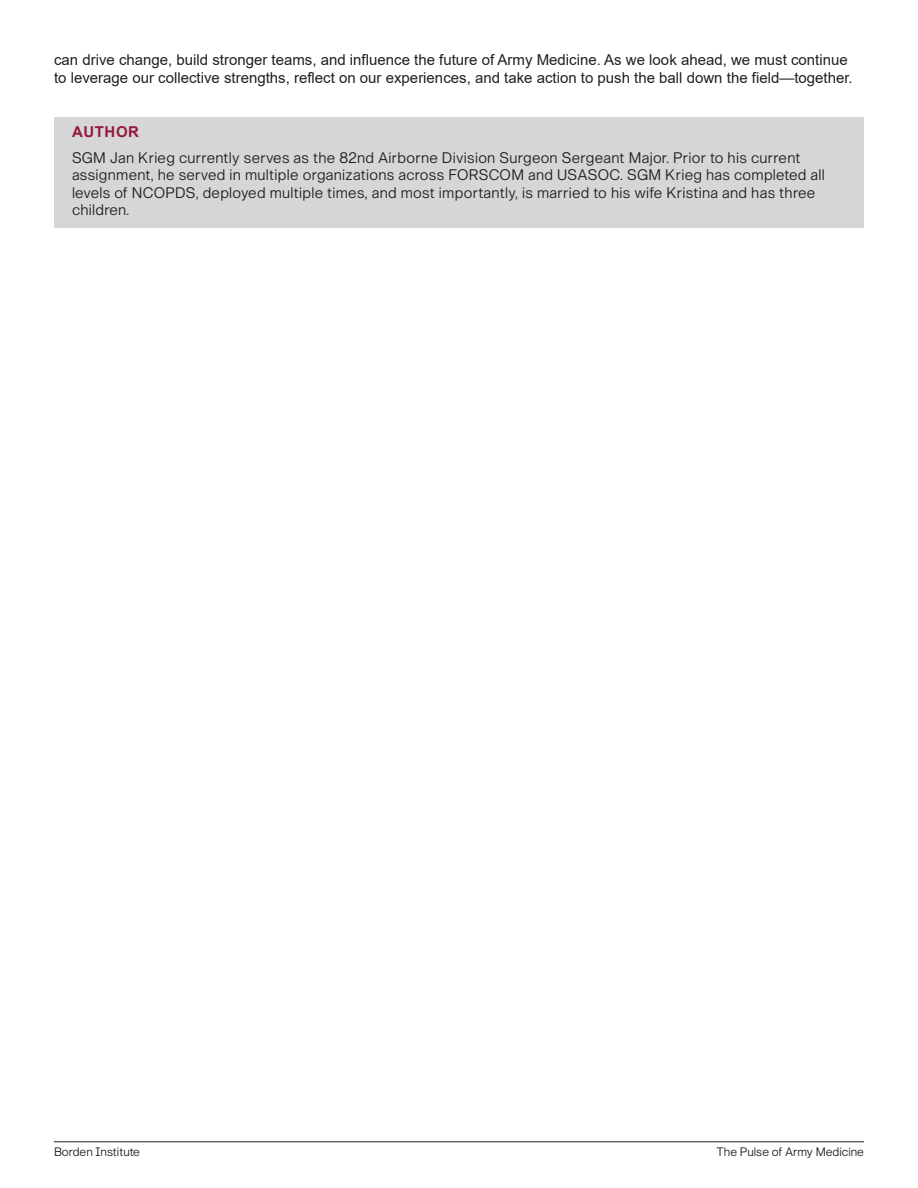
<style>
.page{position:relative;width:918px;height:1188px;background:#fff}
.page>*{position:absolute;margin:0;border:0;box-sizing:border-box;transform-origin:0 0}
.Author_credentials__P{font:15px/17.2px "G.I. 400";letter-spacing:.02em;color:#231f20}
.Text__P{font:15px/18px "Arial";color:#231f20}
.t1{font:700 15px "Arial";letter-spacing:.035em;color:#95193a}
.t2{font:12px "G.I. 400";color:#231f20}
</style>
<div class="page">
<hr style="left:54px;top:1141px;width:810px;height:1px;background:#231f20">
<div style="left:54px;top:117px;width:810px;height:23px;background:#d6d5d7"></div>
<div style="left:54px;top:140px;width:810px;height:88px;background:#d6d5d7"></div>
<p class="Text__P" style="left:54px;top:51px;width:800px">can drive change, build stronger teams, and influence the future of Army Medicine. As we look ahead, we must continue to leverage our collective strengths, reflect on our experiences, and take action to push the ball down the field—together.</p>
<h2 class="t1" style="left:72px;top:121px;width:68px">AUTHOR</h2>
<p class="Author_credentials__P" style="left:72px;top:149px;width:754px">SGM Jan Krieg currently serves as the 82nd Airborne Division Surgeon Sergeant Major. Prior to his current assignment, he served in multiple organizations across FORSCOM and USASOC. SGM Krieg has completed all levels of NCOPDS, deployed multiple times, and most importantly, is married to his wife Kristina and has three children.</p>
<p class="t2" style="left:54px;top:1144px;width:87px">Borden Institute</p>
<p class="t2" style="left:717px;top:1144px;width:149px">The Pulse of Army Medicine</p>
</div>
